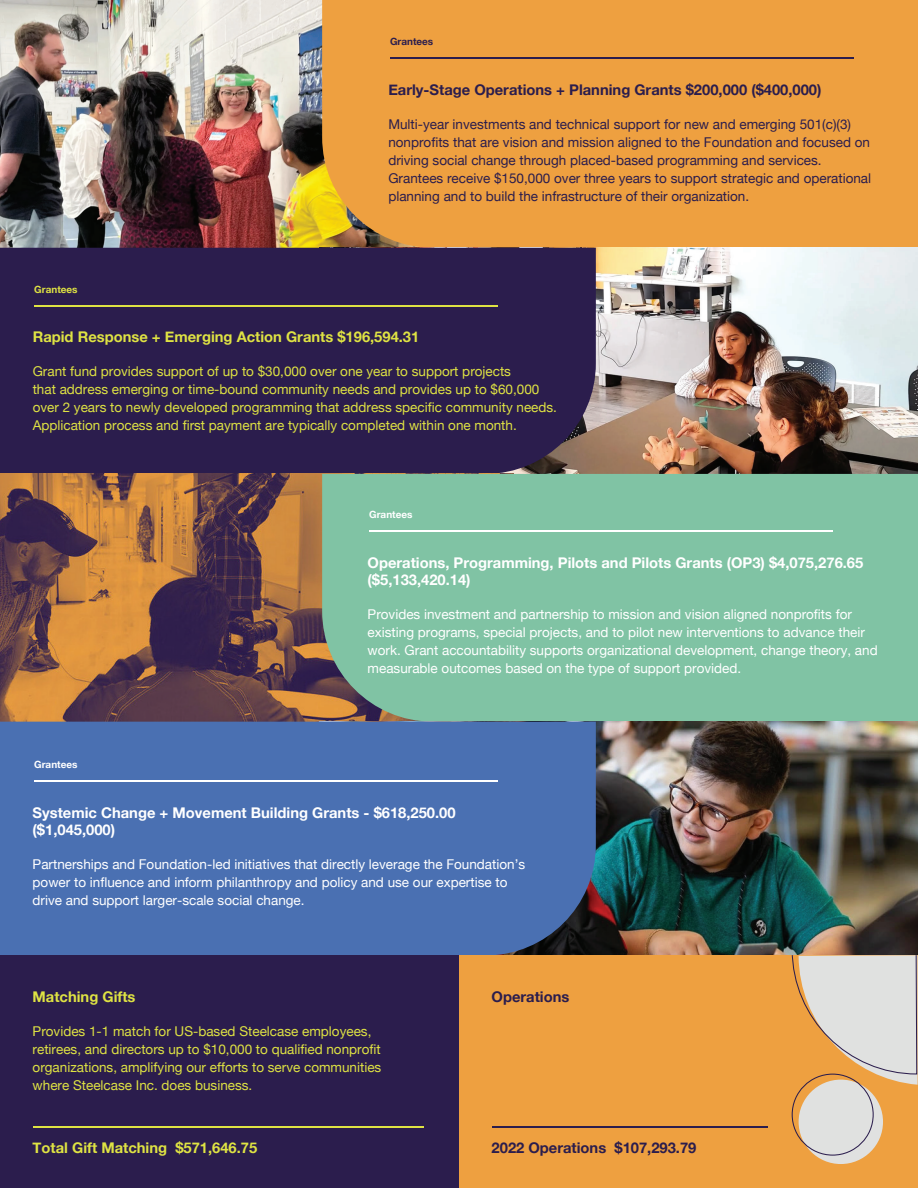
<style>
.page{position:relative;width:918px;height:1188px;background:#fff}
.page>*{position:absolute;margin:0;border:0;box-sizing:border-box;transform-origin:0 0}
.t1{font:700 14.7px/17.7px "Helvetica Neue";color:#fff}
.t2{font:700 14.7px "Helvetica Neue";color:#2b1d4d}
.t3{font:700 14.7px "Helvetica Neue";color:#dfe343}
.t4{font:13.5px/18px "Helvetica Neue";color:#dfe343}
.t5{font:13.5px/18px "Helvetica Neue";color:#fff}
.t6{font:13.5px/18px "Helvetica Neue";color:#2b1d4d}
.t7{font:700 9.9px "Helvetica Neue";color:#fff}
.t8{font:700 9.9px "Helvetica Neue";color:#2b1d4d}
.t9{font:700 9.9px "Helvetica Neue";color:#dfe343}
</style>
<div class="page">
<img style="left:0;top:0;width:322px;height:248px">
<div style="left:322px;top:0;width:596px;height:248px;background:#eea040"></div>
<img style="left:596px;top:248px;width:322px;height:226px">
<div style="left:0;top:248px;width:596px;height:226px;background:#2b1d4d"></div>
<img style="left:0;top:474px;width:322px;height:248px">
<div style="left:322px;top:474px;width:596px;height:248px;background:#80c3a4"></div>
<img style="left:596px;top:722px;width:322px;height:234px">
<div style="left:0;top:722px;width:596px;height:234px;background:#4a70b2"></div>
<div style="left:0;top:956px;width:459px;height:232px;background:#2b1d4d"></div>
<hr style="left:390px;top:58px;width:463px;height:1px;background:#2b1d4d">
<hr style="left:34px;top:305px;width:463px;height:1px;background:#dfe343">
<hr style="left:369px;top:530px;width:463px;height:1px;background:#fff">
<hr style="left:34px;top:780px;width:463px;height:1px;background:#fff">
<div style="left:459px;top:956px;width:459px;height:232px;background:#eea040"></div>
<hr style="left:33px;top:1127px;width:390px;height:1px;background:#dfe343">
<hr style="left:492px;top:1127px;width:276px;height:1px;background:#2b1d4d">
<div style="left:799px;top:1080px;width:84px;height:84px;background:#e0e1e0;border-radius:50%"></div>
<svg style="left:792px;top:956px;width:126px;height:129px"></svg>
<p class="t8" style="left:390px;top:36px;width:45px">Grantees</p>
<p class="t2" style="left:388px;top:81px;width:435px">Early-Stage Operations + Planning Grants $200,000 ($400,000)</p>
<p class="t9" style="left:34px;top:283px;width:45px">Grantees</p>
<p class="t6" style="left:388px;top:116px;width:484px">Multi-year investments and technical support for new and emerging 501(c)(3) nonprofits that are vision and mission aligned to the Foundation and focused on driving social change through placed-based programming and services.<br>Grantees receive $150,000 over three years to support strategic and operational planning and to build the infrastructure of their organization.</p>
<p class="t3" style="left:33px;top:328px;width:388px">Rapid Response + Emerging Action Grants $196,594.31</p>
<p class="t4" style="left:33px;top:363px;width:526px">Grant fund provides support of up to $30,000 over one year to support projects<br>that address emerging or time-bound community needs and provides up to $60,000 over 2 years to newly developed programming that address specific community needs.<br>Application process and first payment are typically completed within one month.</p>
<p class="t7" style="left:369px;top:508px;width:45px">Grantees</p>
<p class="t7" style="left:34px;top:758px;width:45px">Grantees</p>
<p class="t1" style="left:368px;top:553px;width:497px">Operations, Programming, Pilots and Pilots Grants (OP3) $4,075,276.65 ($5,133,420.14)</p>
<p class="t5" style="left:368px;top:606px;width:512px">Provides investment and partnership to mission and vision aligned nonprofits for existing programs, special projects, and to pilot new interventions to advance their work. Grant accountability supports organizational development, change theory, and measurable outcomes based on the type of support provided.</p>
<p class="t1" style="left:33px;top:803px;width:425px">Systemic Change + Movement Building Grants - $618,250.00 ($1,045,000)</p>
<p class="t5" style="left:33px;top:856px;width:494px">Partnerships and Foundation-led initiatives that directly leverage the Foundation’s power to influence and inform philanthropy and policy and use our expertise to drive and support larger-scale social change.</p>
<p class="t3" style="left:33px;top:988px;width:104px">Matching Gifts</p>
<p class="t4" style="left:33px;top:1023px;width:350px">Provides 1-1 match for US-based Steelcase employees, retirees, and directors up to $10,000 to qualified nonprofit organizations, amplifying our efforts to serve communities where Steelcase Inc. does business.</p>
<p class="t3" style="left:33px;top:1138px;width:226px">Total Gift Matching $571,646.75</p>
<p class="t2" style="left:492px;top:988px;width:79px">Operations</p>
<p class="t2" style="left:492px;top:1138px;width:206px">2022 Operations $107,293.79</p>
</div>
